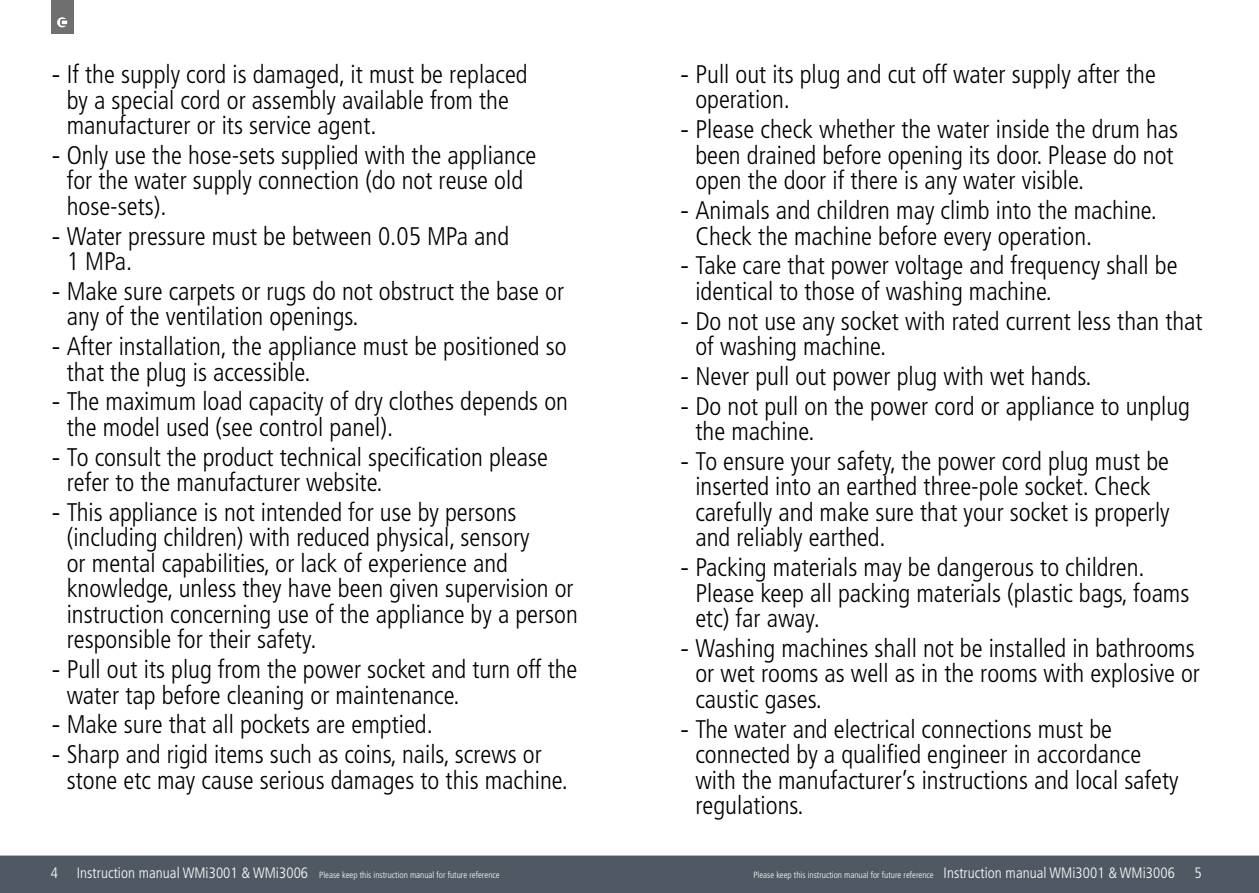
<style>
.page{position:relative;width:1259px;height:893px;background:#fff}
.page>*{position:absolute;margin:0;border:0;box-sizing:border-box;transform-origin:0 0}
.t1{font:300 condensed 25.5px/25.5px "Frutiger";color:#000}
.t2{font:300 condensed 15px "Frutiger";color:#fff}
.t3{font:300 condensed 9px "Frutiger";color:#fff}
.s1{font-stretch:normal}
.s2{font-size:15px}
</style>
<div class="page">
<div style="left:0;top:855px;width:1259px;height:38px;background:#505963"></div>
<div style="left:51px;top:0;width:22px;height:33px;background:#706f6f"></div>
<svg style="left:57px;top:17px;width:10px;height:10px"></svg>
<p class="t1" style="left:67px;top:62px;width:462px;text-indent:-15px"><span class="s1">-</span> If the supply cord is damaged, it must be replaced by a special cord or assembly available from the manufacturer or its service agent.</p>
<p class="t1" style="left:67px;top:143px;width:471px;text-indent:-15px"><span class="s1">-</span> Only use the hose-sets supplied with the appliance for the water supply connection (do not reuse old hose-sets).</p>
<p class="t1" style="left:67px;top:223px;width:444px;text-indent:-15px"><span class="s1">-</span> Water pressure must be between 0.05 MPa and<br>1 MPa.</p>
<p class="t1" style="left:67px;top:279px;width:499px;text-indent:-15px"><span class="s1">-</span> Make sure carpets or rugs do not obstruct the base or any of the ventilation openings.</p>
<p class="t1" style="left:67px;top:334px;width:501px;text-indent:-15px"><span class="s1">-</span> After installation, the appliance must be positioned so that the plug is accessible.</p>
<p class="t1" style="left:67px;top:389px;width:503px;text-indent:-15px"><span class="s1">-</span> The maximum load capacity of dry clothes depends on the model used (see control panel).</p>
<p class="t1" style="left:67px;top:444px;width:483px;text-indent:-15px"><span class="s1">-</span> To consult the product technical specification please refer to the manufacturer website.</p>
<p class="t1" style="left:67px;top:500px;width:512px;text-indent:-15px"><span class="s1">-</span> This appliance is not intended for use by persons (including children) with reduced physical, sensory<br>or mental capabilities, or lack of experience and knowledge, unless they have been given supervision or instruction concerning use of the appliance by a person responsible for their safety.</p>
<p class="t1" style="left:67px;top:657px;width:512px;text-indent:-15px"><span class="s1">-</span> Pull out its plug from the power socket and turn off the water tap before cleaning or maintenance.</p>
<p class="t1" style="left:52px;top:712px;width:382px"><span class="s1">-</span> Make sure that all pockets are emptied.</p>
<p class="t1" style="left:67px;top:742px;width:503px;text-indent:-15px"><span class="s1">-</span> Sharp and rigid items such as coins, nails, screws or stone etc may cause serious damages to this machine.</p>
<p class="t1" style="left:695px;top:62px;width:462px;text-indent:-15px"><span class="s1">-</span> Pull out its plug and cut off water supply after the operation.</p>
<p class="t1" style="left:695px;top:117px;width:484px;text-indent:-15px"><span class="s1">-</span> Please check whether the water inside the drum has been drained before opening its door. Please do not open the door if there is any water visible.</p>
<p class="t1" style="left:695px;top:198px;width:463px;text-indent:-15px"><span class="s1">-</span> Animals and children may climb into the machine.<br>Check the machine before every operation.</p>
<p class="t1" style="left:695px;top:253px;width:484px;text-indent:-15px"><span class="s1">-</span> Take care that power voltage and frequency shall be identical to those of washing machine.</p>
<p class="t1" style="left:695px;top:308px;width:509px;text-indent:-15px"><span class="s1">-</span> Do not use any socket with rated current less than that of washing machine.</p>
<p class="t1" style="left:680px;top:364px;width:413px"><span class="s1">-</span> Never pull out power plug with wet hands.</p>
<p class="t1" style="left:695px;top:393px;width:496px;text-indent:-15px"><span class="s1">-</span> Do not pull on the power cord or appliance to unplug the machine.</p>
<p class="t1" style="left:695px;top:449px;width:476px;text-indent:-15px"><span class="s1">-</span> To ensure your safety, the power cord plug must be inserted into an earthed three-pole socket. Check carefully and make sure that your socket is properly and reliably earthed.</p>
<p class="t1" style="left:695px;top:555px;width:495px;text-indent:-15px"><span class="s1">-</span> Packing materials may be dangerous to children.<br>Please keep all packing materials (plastic bags, foams etc) far away.</p>
<p class="t1" style="left:695px;top:636px;width:506px;text-indent:-15px"><span class="s1">-</span> Washing machines shall not be installed in bathrooms or wet rooms as well as in the rooms with explosive or caustic gases.</p>
<p class="t1" style="left:695px;top:716px;width:485px;text-indent:-15px"><span class="s1">-</span> The water and electrical connections must be connected by a qualified engineer in accordance with the manufacturer’s instructions and local safety regulations.</p>
<p class="t3" style="left:51px;top:869px;width:450px"><span class="s2">4 Instruction manual WMi3001 &amp; WMi3006</span> Please keep this instruction manual for future reference</p>
<p class="t3" style="left:753px;top:869px;width:423px">Please keep this instruction manual for future reference <span class="s2">Instruction manual WMi3001 &amp; WMi3006</span></p>
<p class="t2" style="left:1194px;top:864px;width:9px">5</p>
</div>
